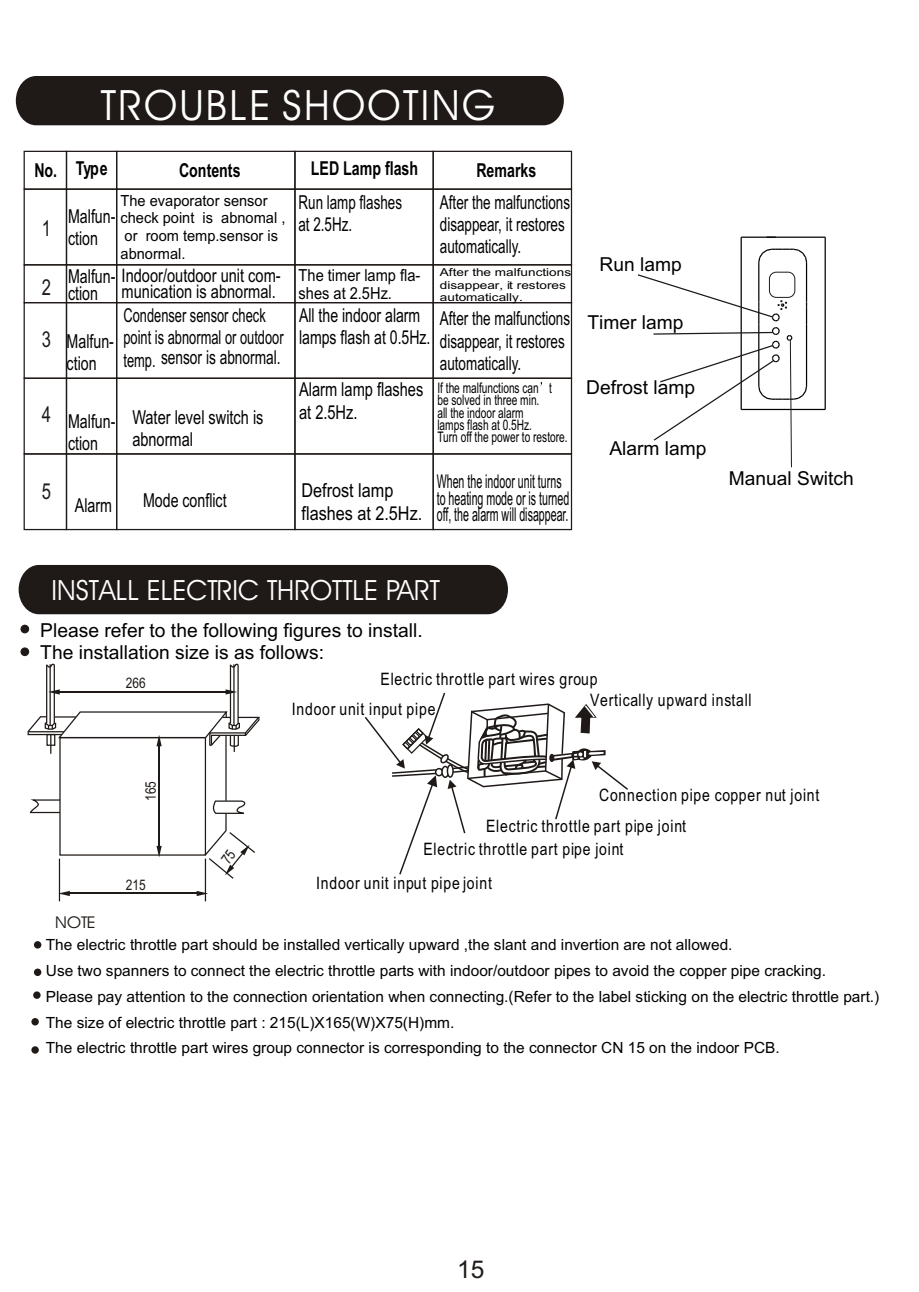
<style>
.page{position:relative;width:919px;height:1292px;background:#fff}
.page>*{position:absolute;margin:0;border:0;box-sizing:border-box;transform-origin:0 0}
.t1{font:42px "Avant Garde Bk BT";letter-spacing:.055em;color:#fff}
.t2{font:700 28px "Avant Garde Bk BT";color:#fff}
.t3{font:24.5px "Arial";color:#1f1a17}
.t4{font:22.05px "Arial";color:#1f1a17;scale:.76 1}
.t5{font:19.25px/22.4px "Arial";color:#000;scale:.7 1}
.t6{font:19.25px/21.5px "Arial";color:#000}
.t7{font:19.25px/22.4px "Arial";color:#000;scale:.67 1}
.t8{font:19.25px/22.4px "Arial";color:#000;scale:.74 1}
.t9{font:19.25px/22.4px "Arial";color:#000;scale:.76 1}
.t10{font:19.25px/22.4px "Arial";color:#000;scale:.73 1}
.t11{font:700 19.25px "Arial";color:#000;scale:.74 1}
.t12{font:19.25px/22.4px "Arial";color:#000;scale:.84 1}
.t13{font:18.9px/16.8px "Arial";color:#000;scale:.56 1}
.t14{font:18.72px "Arial";color:#000;scale:.78 1}
.t15{font:17.15px/30.1px "Arial Narrow";letter-spacing:.045em;color:#000}
.t16{font:16.62px/17.7px "Arial";color:#000;scale:.88 1}
.t17{font:700 16.28px "Avant Garde Bk BT";color:#1f1a17;scale:1.09 1}
.t18{font:15.4px/25.7px "Arial";color:#000}
.t19{font:15.22px/17.8px "Arial";color:#000;scale:.95 1}
.t20{font:14.53px/12.2px "Arial";color:#000;scale:.69 1}
.t21{font:14.53px "Arial Narrow";color:#1f1a17}
.t22{font:11.03px/12.8px "Arial";color:#000;scale:1.24 1}
.s1{font-size:19.25px}
.s2{font-weight:400}
</style>
<div class="page">
<div style="left:16px;top:76px;width:548px;height:49px;background:#1f1a17"></div>
<div style="left:24px;top:151px;width:43px;height:39px;border:1px solid #1f1a17"></div>
<div style="left:24px;top:264px;width:43px;height:39px;border:1px solid #1f1a17"></div>
<div style="left:66px;top:151px;width:51px;height:39px;border:1px solid #1f1a17"></div>
<div style="left:66px;top:264px;width:51px;height:39px;border:1px solid #1f1a17"></div>
<div style="left:116px;top:151px;width:179px;height:39px;border:1px solid #1f1a17"></div>
<div style="left:294px;top:151px;width:140px;height:39px;border:1px solid #1f1a17"></div>
<div style="left:432px;top:151px;width:140px;height:39px;border:1px solid #1f1a17"></div>
<div style="left:432px;top:264px;width:140px;height:39px;border:1px solid #1f1a17"></div>
<svg style="left:23px;top:188px;width:550px;height:78px"></svg>
<svg style="left:23px;top:301px;width:550px;height:230px"></svg>
<hr style="left:766px;top:236px;width:59px;height:2px;background:#000">
<hr style="left:741px;top:236px;width:35px;height:2px;background:#000">
<hr style="left:758px;top:262px;width:1px;height:39px;background:#000">
<svg style="left:758px;top:248px;width:50px;height:16px"></svg>
<hr style="left:806px;top:262px;width:1px;height:39px;background:#000">
<hr style="left:740px;top:237px;width:2px;height:172px;background:#000">
<hr style="left:824px;top:237px;width:2px;height:172px;background:#000">
<hr style="left:741px;top:409px;width:84px;height:1px;background:#000">
<div style="left:769px;top:272px;width:26px;height:26px;border:1px solid #1f1a17;border-radius:7px"></div>
<svg style="left:637px;top:273px;width:171px;height:195px"></svg>
<div style="left:19px;top:565px;width:489px;height:49px;background:#1f1a17"></div>
<div style="left:20px;top:624px;width:9px;height:9px;background:#1f1a17;border:1px solid #1f1a17;border-radius:50%"></div>
<div style="left:20px;top:647px;width:9px;height:9px;background:#1f1a17;border:1px solid #1f1a17;border-radius:50%"></div>
<svg style="left:29px;top:799px;width:30px;height:14px"></svg>
<hr style="left:59px;top:858px;width:1px;height:43px;background:#1f1a17">
<hr style="left:205px;top:858px;width:1px;height:43px;background:#1f1a17">
<svg style="left:58px;top:891px;width:12px;height:5px"></svg>
<hr style="left:65px;top:893px;width:136px;height:1px;background:#1f1a17">
<svg style="left:197px;top:891px;width:11px;height:5px"></svg>
<hr style="left:225px;top:735px;width:2px;height:65px;background:#1f1a17">
<svg style="left:27px;top:663px;width:233px;height:90px"></svg>
<hr style="left:158px;top:741px;width:2px;height:109px;background:#1f1a17">
<svg style="left:156px;top:846px;width:6px;height:11px"></svg>
<svg style="left:365px;top:692px;width:263px;height:182px"></svg>
<div style="left:34px;top:941px;width:7px;height:7px;background:#1f1a17;border-radius:50%"></div>
<div style="left:34px;top:968px;width:7px;height:8px;background:#1f1a17;border-radius:50%"></div>
<div style="left:33px;top:991px;width:8px;height:7px;background:#1f1a17;border-radius:50%"></div>
<div style="left:31px;top:1018px;width:8px;height:7px;background:#1f1a17;border-radius:50%"></div>
<div style="left:31px;top:1046px;width:8px;height:7px;background:#1f1a17;border-radius:50%"></div>
<svg style="left:203px;top:799px;width:52px;height:81px"></svg>
<h1 class="t1" style="left:101px;top:88px;width:396px">TROUBLE SHOOTING</h1>
<p class="t11" style="left:34px;top:161px;width:101px">No. Type</p>
<p class="t11" style="left:179px;top:163px;width:85px">Contents</p>
<p class="t11" style="left:311px;top:161px;width:146px">LED Lamp flash</p>
<p class="t11" style="left:476px;top:163px;width:83px">Remarks</p>
<h3 class="t4" style="left:42px;top:220px;width:14px">1</h3>
<h3 class="t4" style="left:42px;top:279px;width:14px">2</h3>
<h3 class="t4" style="left:42px;top:330px;width:14px">3</h3>
<h3 class="t4" style="left:42px;top:406px;width:14px">4</h3>
<h3 class="t4" style="left:42px;top:483px;width:14px">5</h3>
<p class="t19" style="left:121px;top:193px;width:175px">The evaporator sensor check point is abnomal , or room temp.sensor is abnormal.</p>
<p class="t5" style="left:298px;top:192px;width:149px">Run lamp flashes at 2.5Hz.</p>
<p class="t5" style="left:440px;top:192px;width:187px">After the malfunctions disappear, it restores automatically.</p>
<p class="t14" style="left:122px;top:284px;width:199px">munication is abnormal.</p>
<p class="t8" style="left:68px;top:206px;width:65px">Malfun&shy;ction</p>
<p class="t14" style="left:68px;top:269px;width:274px"><span class="s1">Malfun-</span> Indoor/outdoor unit com-</p>
<p class="t8" style="left:68px;top:284px;width:42px">ction</p>
<p class="t8" style="left:67px;top:332px;width:65px">Malfun&shy;ction</p>
<p class="t22" style="left:440px;top:267px;width:107px">After the malfunctions disappear, it restores automatically.</p>
<p class="t16" style="left:299px;top:268px;width:140px">The timer lamp fla&shy;shes at 2.5Hz.</p>
<p class="t7" style="left:123px;top:306px;width:241px">Condenser sensor check point is abnormal or outdoor</p>
<p class="t7" style="left:123px;top:348px;width:236px">temp. sensor is abnormal.</p>
<p class="t10" style="left:299px;top:306px;width:182px">All the indoor alarm lamps flash at 0.5Hz.</p>
<p class="t5" style="left:440px;top:309px;width:187px">After the malfunctions disappear, it restores automatically.</p>
<p class="t8" style="left:68px;top:411px;width:65px">Malfun&shy;ction</p>
<p class="t8" style="left:75px;top:495px;width:52px">Alarm</p>
<p class="t9" style="left:132px;top:407px;width:174px">Water level switch is abnormal</p>
<p class="t8" style="left:143px;top:491px;width:115px">Mode conflict</p>
<p class="t9" style="left:299px;top:380px;width:165px">Alarm lamp flashes at 2.5Hz.</p>
<p class="t20" style="left:437px;top:383px;width:190px">If the malfunctions can t<br>be solved in three min.<br>all the indoor alarm<br>lamps flash at 0.5Hz.<br>Turn off the power to restore.</p>
<p class="t12" style="left:301px;top:481px;width:145px">Defrost lamp flashes at 2.5Hz.</p>
<p class="t13" style="left:437px;top:474px;width:238px">When the indoor unit turns to heating mode or is turned off, the alarm will disappear.</p>
<p class="t6" style="left:599px;top:255px;width:84px">Run lamp</p>
<p class="t6" style="left:587px;top:313px;width:97px">Timer lamp</p>
<p class="t6" style="left:586px;top:378px;width:110px">Defrost lamp</p>
<p class="t6" style="left:609px;top:439px;width:99px">Alarm lamp</p>
<p class="t6" style="left:729px;top:469px;width:126px">Manual Switch</p>
<h2 class="t2" style="left:52px;top:578px;width:390px">INSTALL ELECT<span class="s2">RIC</span> THROTTLE PART</h2>
<p class="t6" style="left:40px;top:621px;width:384px">Please refer to the following figures to install.<br>The installation size is as follows:</p>
<p class="t21" style="left:126px;top:678px;width:21px">266</p>
<p class="t15" style="left:292px;top:665px;width:307px;text-indent:89px">Electric throttle part wires group<br>Indoor unit input pipe</p>
<p class="t15" style="left:590px;top:686px;width:163px">Vertically upward install</p>
<p class="t21" style="left:145px;top:801px;width:21px;rotate:-90deg">165</p>
<p class="t21" style="left:126px;top:879px;width:21px">215</p>
<p class="t15" style="left:599px;top:781px;width:222px">Connection pipe copper nut joint</p>
<p class="t15" style="left:316px;top:833px;width:309px;line-height:33.9px;text-indent:107px">Electric throttle part pipe joint<br>Indoor unit input pipe joint</p>
<p class="t15" style="left:486px;top:812px;width:201px">Electric throttle part pipe joint</p>
<p class="t17" style="left:55px;top:915px;width:39px">NOTE</p>
<p class="t18" style="left:46px;top:933px;width:835px">The electric throttle part should be installed vertically upward ,the slant and invertion are not allowed.<br>Use two spanners to connect the electric throttle parts with indoor/outdoor pipes to avoid the copper pipe cracking.<br>Please pay attention to the connection orientation when connecting.(Refer to the label sticking on the electric throttle part.)<br>The size of electric throttle part : 215(L)X165(W)X75(H)mm.<br>The electric throttle part wires group connector is corresponding to the connector CN 15 on the indoor PCB.</p>
<h3 class="t3" style="left:457px;top:1260px;width:29px">15</h3>
</div>
